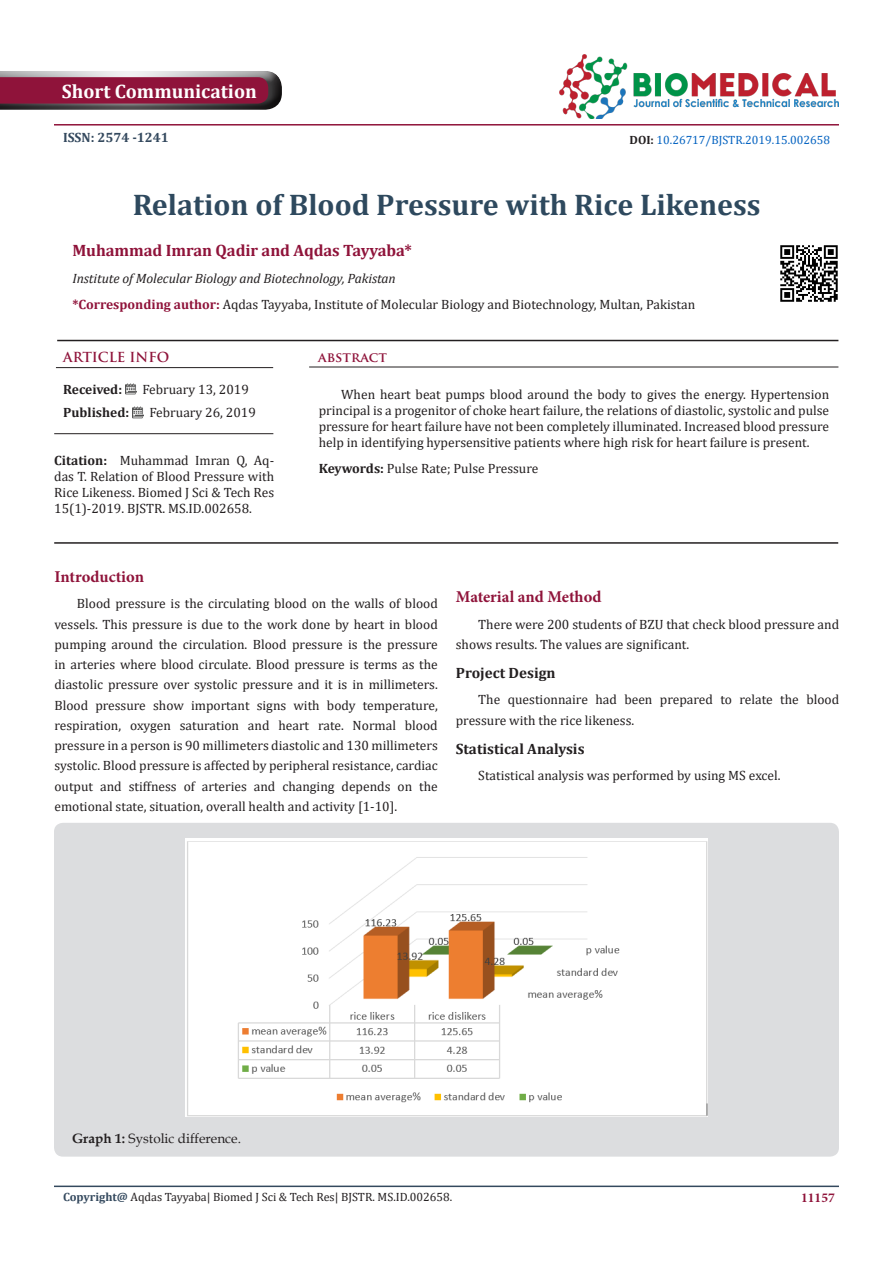
<style>
.page{position:relative;width:893px;height:1263px;background:#fff}
.page>*{position:absolute;margin:0;border:0;box-sizing:border-box;transform-origin:0 0}
.t1{font:700 30px "Cambria";color:#2e495e}
.t2{font:700 19.5px "Cambria";color:#fff}
.t3{font:700 16.5px "Cambria";letter-spacing:-.005em;color:#8f133a}
.t4{font:700 16.5px "Minion Pro";letter-spacing:-.005em;color:#8f133a}
.t5{font:700 15px "Cambria";color:#231f20}
.t6{font:13.5px/20.2px "Cambria";color:#231f20;text-align:justify}
.t7{font:italic 13.5px "Cambria";letter-spacing:-.005em;color:#231f20}
.t8{font:13.5px "Book Antiqua";color:#231f20}
.t9{font:700 13.5px "Cambria";color:#231f20}
.t10{font:700 13.5px "Trajan Pro";color:#8f133a}
.t11{font:700 13.5px "Cambria";color:#34495e}
.t12{font:700 13.5px "Minion Pro";color:#8f133a}
.t13{font:12px "Cambria";color:#231f20}
.t14{font:12px "Cambria";color:#0563c1}
.s1{font-weight:700;color:#231f20}
.s2{font-weight:700;color:#8f133a}
.s3{font-weight:700}
.s4{font-weight:700;color:#34495e}
</style>
<div class="page">
<hr style="left:54px;top:1185px;width:785px;height:2px;background:#34495e">
<svg style="left:0;top:71px;width:282px;height:39px"></svg>
<img style="left:559px;top:54px;width:280px;height:64px">
<hr style="left:54px;top:124px;width:785px;height:2px;background:#8f133a">
<hr style="left:54px;top:542px;width:784px;height:2px;background:#231f20">
<svg style="left:125px;top:383px;width:12px;height:12px"></svg>
<svg style="left:132px;top:407px;width:12px;height:11px"></svg>
<hr style="left:57px;top:340px;width:781px;height:1px;background:#231f20">
<hr style="left:56px;top:367px;width:217px;height:1px;background:#231f20">
<hr style="left:309px;top:367px;width:529px;height:1px;background:#231f20">
<hr style="left:54px;top:433px;width:219px;height:1px;background:#231f20">
<img style="left:780px;top:245px;width:58px;height:57px">
<div style="left:54px;top:823px;width:785px;height:333px;background:#dcdddf;border-radius:9px"></div>
<img style="left:185px;top:838px;width:523px;height:278px">
<p class="t2" style="left:62px;top:77px;width:197px">Short Communication</p>
<p class="t11" style="left:63px;top:127px;width:107px">ISSN: 2574 -1241</p>
<p class="t14" style="left:630px;top:133px;width:202px"><span class="s1">DOI:</span> 10.26717/BJSTR.2019.15.002658</p>
<p class="t1" style="left:133px;top:183px;width:630px">Relation of Blood Pressure with Rice Likeness</p>
<p class="t3" style="left:72px;top:239px;width:341px">Muhammad Imran Qadir and Aqdas Tayyaba*</p>
<p class="t7" style="left:72px;top:269px;width:325px">Institute of Molecular Biology and Biotechnology, Pakistan</p>
<p class="t6" style="left:72px;top:295px;width:624px"><span class="s2">*Corresponding author:</span> Aqdas Tayyaba, Institute of Molecular Biology and Biotechnology, Multan, Pakistan</p>
<p class="t10" style="left:63px;top:349px;width:108px">ARTICLE INFO</p>
<p class="t10" style="left:318px;top:348px;width:70px">abstract</p>
<p class="t6" style="left:319px;top:386px;width:512px;line-height:16.2px;text-indent:22px">When heart beat pumps blood around the body to gives the energy. Hypertension principal is a progenitor of choke heart failure, the relations of diastolic, systolic and pulse pressure for heart failure have not been completely illuminated. Increased blood pressure help in identifying hypersensitive patients where high risk for heart failure is present.</p>
<p class="t6" style="left:319px;top:458px;width:221px"><span class="s3">Keywords:</span> Pulse Rate; Pulse Pressure</p>
<p class="t9" style="left:63px;top:379px;width:60px">Received:</p>
<p class="t6" style="left:143px;top:379px;width:108px">February 13, 2019</p>
<p class="t9" style="left:63px;top:403px;width:67px">Published:</p>
<p class="t6" style="left:150px;top:403px;width:108px">February 26, 2019</p>
<p class="t6" style="left:54px;top:452px;width:221px;line-height:16.2px"><span class="s3">Citation:</span> Muhammad Imran Q, Aq&shy;das T. Relation of Blood Pressure with Rice Likeness. Biomed J Sci &amp; Tech Res 15(1)-2019. BJSTR. MS.ID.002658.</p>
<p class="t4" style="left:54px;top:565px;width:91px">Introduction</p>
<p class="t6" style="left:54px;top:593px;width:385px;text-indent:22px">Blood pressure is the circulating blood on the walls of blood vessels. This pressure is due to the work done by heart in blood pumping around the circulation. Blood pressure is the pressure in arteries where blood circulate. Blood pressure is terms as the diastolic pressure over systolic pressure and it is in millimeters.<br>Blood pressure show important signs with body temperature, respiration, oxygen saturation and heart rate. Normal blood pressure in a person is 90 millimeters diastolic and 130 millimeters systolic. Blood pressure is affected by peripheral resistance, cardiac output and stiffness of arteries and changing depends on the emotional state, situation, overall health and activity [1-10].</p>
<p class="t4" style="left:456px;top:585px;width:147px">Material and Method</p>
<p class="t6" style="left:456px;top:614px;width:385px;text-indent:22px">There were 200 students of BZU that check blood pressure and shows results. The values are significant.</p>
<p class="t5" style="left:456px;top:662px;width:101px">Project Design</p>
<p class="t6" style="left:456px;top:689px;width:385px;text-indent:22px">The questionnaire had been prepared to relate the blood pressure with the rice likeness.</p>
<p class="t5" style="left:456px;top:738px;width:130px">Statistical Analysis</p>
<p class="t6" style="left:478px;top:765px;width:304px">Statistical analysis was performed by using MS excel.</p>
<p class="t8" style="left:72px;top:1129px;width:171px"><span class="s3">Graph 1:</span> Systolic difference.</p>
<p class="t13" style="left:63px;top:1190px;width:391px"><span class="s4">Copyright@</span> Aqdas Tayyaba| Biomed J Sci &amp; Tech Res| BJSTR. MS.ID.002658.</p>
<p class="t12" style="left:801px;top:1188px;width:35px">11157</p>
</div>
